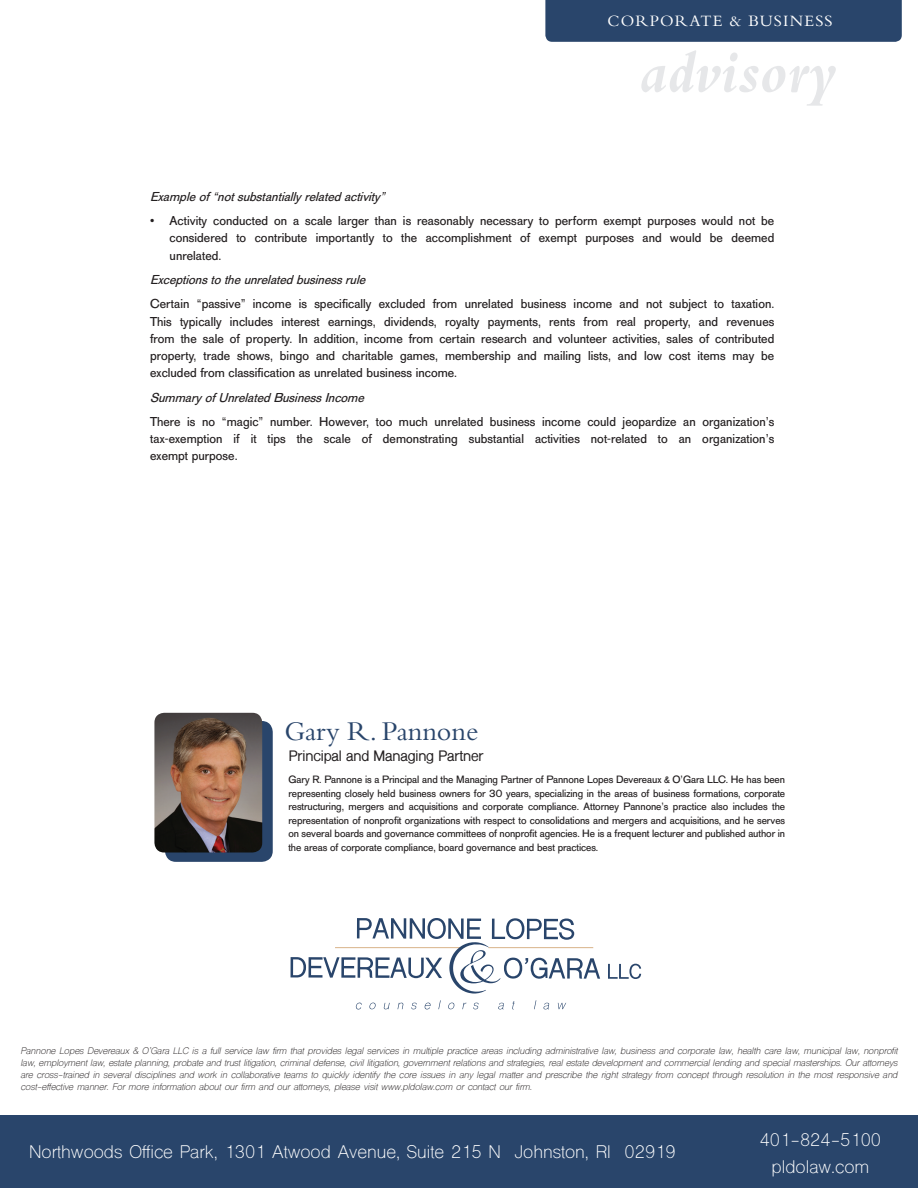
<style>
.page{position:relative;width:918px;height:1188px;background:#fff}
.page>*{position:absolute;margin:0;border:0;box-sizing:border-box;transform-origin:0 0}
.t1{font:italic 700 61.5px "Bembo";color:#e6e7e9}
.t2{font:28.05px "Bembo";letter-spacing:-.005em;color:#29456b}
.t3{font:17.25px "Shree Dev 0714";color:#fff}
.t4{font:16.5px "Bembo";letter-spacing:.07em;color:#fff}
.t5{font:700 14.1px "Shree Dev 0714";letter-spacing:-.01em;color:#231f20}
.t6{font:12.75px/17.2px "AG Old Face";letter-spacing:.005em;color:#231f20;text-align:justify}
.t7{font:italic 12.75px "AG Old Face";color:#231f20}
.t8{font:10.5px/13.5px "AG Old Face";letter-spacing:-.005em;color:#231f20;text-align:justify}
.t9{font:italic 9px/12px "Shree Dev 0714";letter-spacing:-.01em;color:#231f20;text-align:justify}
</style>
<div class="page">
<div style="left:545px;top:0;width:357px;height:42px;background:#29456b"></div>
<svg style="left:608px;top:964px;width:33px;height:15px"></svg>
<svg style="left:291px;top:918px;width:309px;height:76px"></svg>
<svg style="left:356px;top:1003px;width:6px;height:6px"></svg>
<svg style="left:369px;top:1003px;width:7px;height:6px"></svg>
<svg style="left:384px;top:1003px;width:6px;height:6px"></svg>
<svg style="left:398px;top:1003px;width:5px;height:6px"></svg>
<svg style="left:411px;top:1003px;width:6px;height:6px"></svg>
<svg style="left:425px;top:1003px;width:6px;height:6px"></svg>
<svg style="left:438px;top:1000px;width:3px;height:9px"></svg>
<svg style="left:448px;top:1003px;width:6px;height:6px"></svg>
<svg style="left:462px;top:1003px;width:4px;height:6px"></svg>
<svg style="left:473px;top:1003px;width:6px;height:6px"></svg>
<svg style="left:498px;top:1003px;width:6px;height:6px"></svg>
<svg style="left:512px;top:1001px;width:3px;height:8px"></svg>
<svg style="left:534px;top:1000px;width:2px;height:9px"></svg>
<svg style="left:543px;top:1003px;width:6px;height:6px"></svg>
<svg style="left:558px;top:1003px;width:8px;height:6px"></svg>
<div style="left:0;top:1116px;width:918px;height:72px;background:#29456b"></div>
<div style="left:165px;top:721px;width:108px;height:141px;background:#29456b;border-radius:11px"></div>
<img style="left:154px;top:713px;width:108px;height:140px">
<p class="t4" style="left:608px;top:11px;width:227px">CORPORATE &amp; BUSINESS</p>
<p class="t1" style="left:640px;top:39px;width:199px">advisory</p>
<p class="t7" style="left:150px;top:189px;width:240px">Exampleof“notsubstantially relatedactivity ”</p>
<p class="t6" style="left:170px;top:212px;width:606px;text-indent:-19px">• Activity conducted on a scale larger than is reasonably necessary to perform exempt purposes would not be considered to contribute importantly to the accomplishment of exempt purposes and would be deemed unrelated.</p>
<p class="t7" style="left:150px;top:272px;width:221px">Exceptionstotheunrelatedbusinessrule</p>
<p class="t6" style="left:150px;top:295px;width:626px">Certain “passive” income is specifically excluded from unrelated business income and not subject to taxation.<br>This typically includes interest earnings, dividends, royalty payments, rents from real property, and revenues from the sale of property. In addition, income from certain research and volunteer activities, sales of contributed property, trade shows, bingo and charitable games, membership and mailing lists, and low cost items may be excluded from classification as unrelated business income.</p>
<p class="t7" style="left:150px;top:390px;width:219px">Summary ofUnrelatedBusinessIncome</p>
<p class="t6" style="left:150px;top:413px;width:626px">There is no “magic” number. However, too much unrelated business income could jeopardize an organization’s tax-exemption if it tips the scale of demonstrating substantial activities not-related to an organization’s exempt purpose.</p>
<p class="t2" style="left:285px;top:715px;width:195px">Gary R. Pannone</p>
<p class="t5" style="left:289px;top:748px;width:196px">Principal and Managing Partner</p>
<p class="t8" style="left:288px;top:773px;width:498px">Gary R. Pannone is a Principal and the Managing Partner of Pannone Lopes Devereaux &amp; O’Gara LLC. He has been representing closely held business owners for 30 years, specializing in the areas of business formations, corporate restructuring, mergers and acquisitions and corporate compliance. Attorney Pannone’s practice also includes the representation of nonprofit organizations with respect to consolidations and mergers and acquisitions, and he serves on several boards and governance committees of nonprofit agencies. He is a frequent lecturer and published author in the areas of corporate compliance, board governance and best practices.</p>
<p class="t9" style="left:21px;top:1046px;width:879px">Pannone Lopes Devereaux &amp; O’Gara LLC is a full service law firm that provides legal services in multiple practice areas including administrative law, business and corporate law, health care law, municipal law, nonprofit law, employment law, estate planning, probate and trust litigation, criminal defense, civil litigation, government relations and strategies, real estate development and commercial lending and special masterships. Our attorneys are cross-trained in several disciplines and work in collaborative teams to quickly identify the core issues in any legal matter and prescribe the right strategy from concept through resolution in the most responsive and cost-effective manner. For more information about our firm and our attorneys, please visit www.pldolaw.com or contact our firm.</p>
<p class="t3" style="left:29px;top:1141px;width:648px">Northwoods Office Park, 1301 Atwood Avenue, Suite 215 N Johnston, RI 02919</p>
<p class="t3" style="left:760px;top:1130px;width:123px">401-824-5100</p>
<p class="t3" style="left:772px;top:1157px;width:99px">pldolaw.com</p>
</div>
